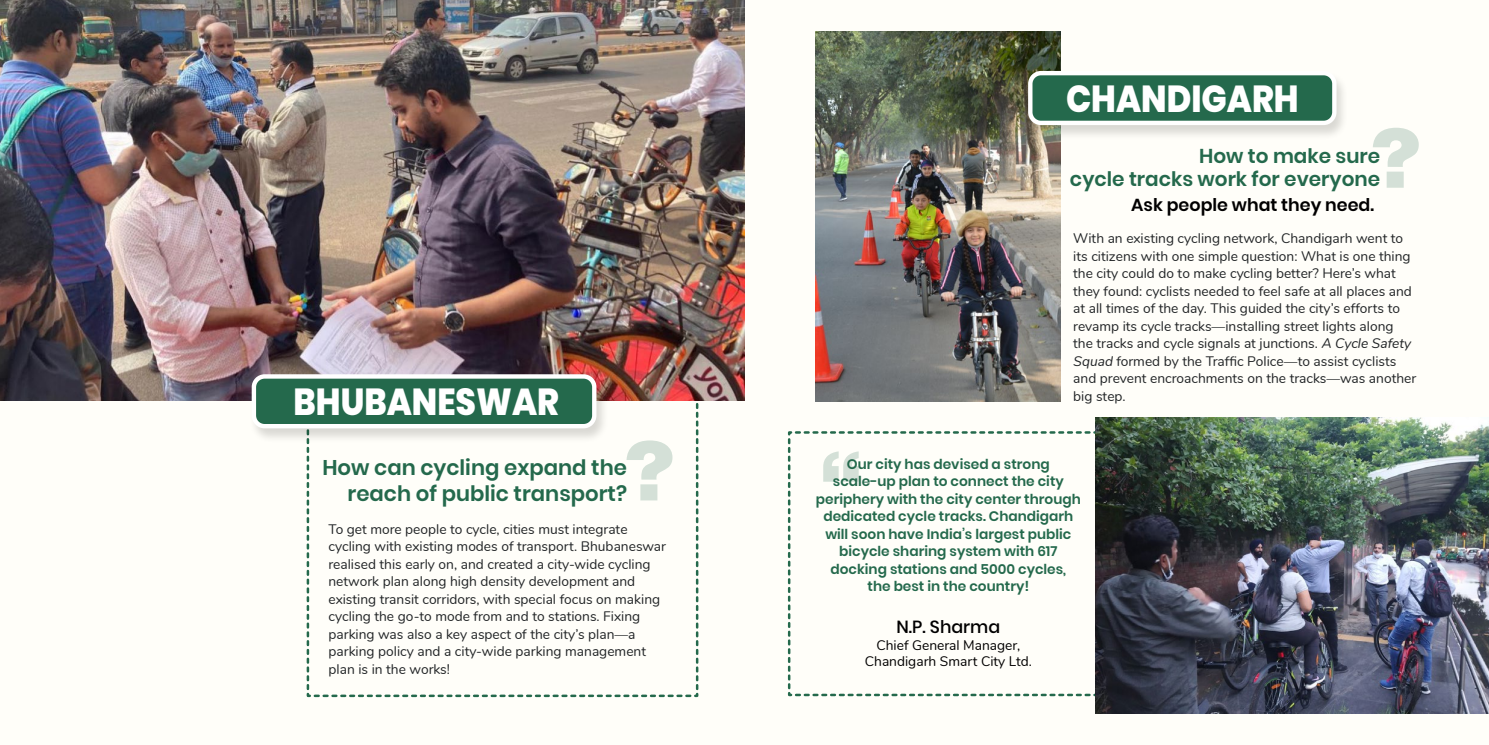
<style>
.page{position:relative;width:1489px;height:745px;background:#fff}
.page>*{position:absolute;margin:0;border:0;box-sizing:border-box;transform-origin:0 0}
.t1{font:900 81.25px "Swiss 721 BT";color:#24694c}
.t2{font:800 37.5px "Poppins";color:#fff;scale:.89 1}
.t3{font:600 21.25px/25.5px "Poppins";color:#24694c;text-align:right}
.t4{font:600 20px/23.8px "Poppins";color:#24694c;text-align:right}
.t5{font:600 17.5px "Poppins";color:#000}
.t6{font:500 17.5px "Poppins";color:#000}
.t7{font:13.75px/17.5px "Nunito";color:#212426}
.t8{font:600 13.75px/17.5px "Poppins";color:#24694c;text-align:center}
.t9{font:13.75px/16.5px "Nunito";color:#000;text-align:center}
.s1{font-style:italic}
</style>
<div class="page">
<div style="left:0;top:0;width:1488px;height:744px;background:#fffef9"></div>
<svg style="left:306px;top:400px;width:393px;height:298px"></svg>
<img style="left:0;top:0;width:744px;height:400px">
<div style="left:248px;top:374px;width:361px;height:69px;background:#000;opacity:.15"></div>
<div style="left:254px;top:376px;width:340px;height:50px;background:#24694c;border-radius:11px"></div>
<div style="left:252px;top:374px;width:344px;height:54px;border:4px solid #fff;border-radius:11px"></div>
<img style="left:815px;top:32px;width:244px;height:369px">
<svg style="left:787px;top:431px;width:308px;height:266px"></svg>
<div style="left:1024px;top:71px;width:324px;height:69px;background:#000;opacity:.15"></div>
<div style="left:1030px;top:73px;width:304px;height:50px;background:#24694c;border-radius:11px"></div>
<div style="left:1028px;top:71px;width:308px;height:54px;border:4px solid #fff;border-radius:11px"></div>
<img style="left:1095px;top:417px;width:393px;height:295px">
<h2 class="t2" style="left:293px;top:380px;width:300px">BHUBANESWAR</h2>
<h1 class="t1" style="left:624px;top:422px;width:52px">?</h1>
<h3 class="t3" style="left:322px;top:455px;width:306px">How can cycling expand the reach of public transport?</h3>
<p class="t7" style="left:328px;top:519px;width:339px">To get more people to cycle, cities must integrate cycling with existing modes of transport. Bhubaneswar realised this early on, and created a city-wide cycling network plan along high density development and existing transit corridors, with special focus on making cycling the go-to mode from and to stations. Fixing parking was also a key aspect of the city’s plan—a parking policy and a city-wide parking management plan is in the works!</p>
<h2 class="t2" style="left:1065px;top:77px;width:263px">CHANDIGARH</h2>
<h3 class="t4" style="left:1069px;top:144px;width:312px">How to make sure<br>cycle tracks work for everyone</h3>
<h1 class="t1" style="left:1370px;top:109px;width:52px">?</h1>
<p class="t5" style="left:1131px;top:195px;width:244px">Ask people what they need.</p>
<p class="t7" style="left:1073px;top:228px;width:344px">With an existing cycling network, Chandigarh went to its citizens with one simple question: What is one thing the city could do to make cycling better? Here’s what they found: cyclists needed to feel safe at all places and at all times of the day. This guided the city’s efforts to revamp its cycle tracks—installing street lights along the tracks and cycle signals at junctions. <span class="s1">A Cycle Safety Squad</span> formed by the Traffic Police—to assist cyclists and prevent encroachments on the tracks—was another big step.</p>
<h1 class="t1" style="left:818px;top:433px;width:47px">“</h1>
<p class="t8" style="left:815px;top:454px;width:266px">Our city has devised a strong scale-up plan to connect the city periphery with the city center through dedicated cycle tracks. Chandigarh will soon have India’s largest public bicycle sharing system with 617 docking stations and 5000 cycles,<br>the best in the country!</p>
<p class="t6" style="left:896px;top:616px;width:105px">N.P. Sharma</p>
<p class="t9" style="left:864px;top:635px;width:168px">Chief General Manager,<br>Chandigarh Smart City Ltd.</p>
</div>
